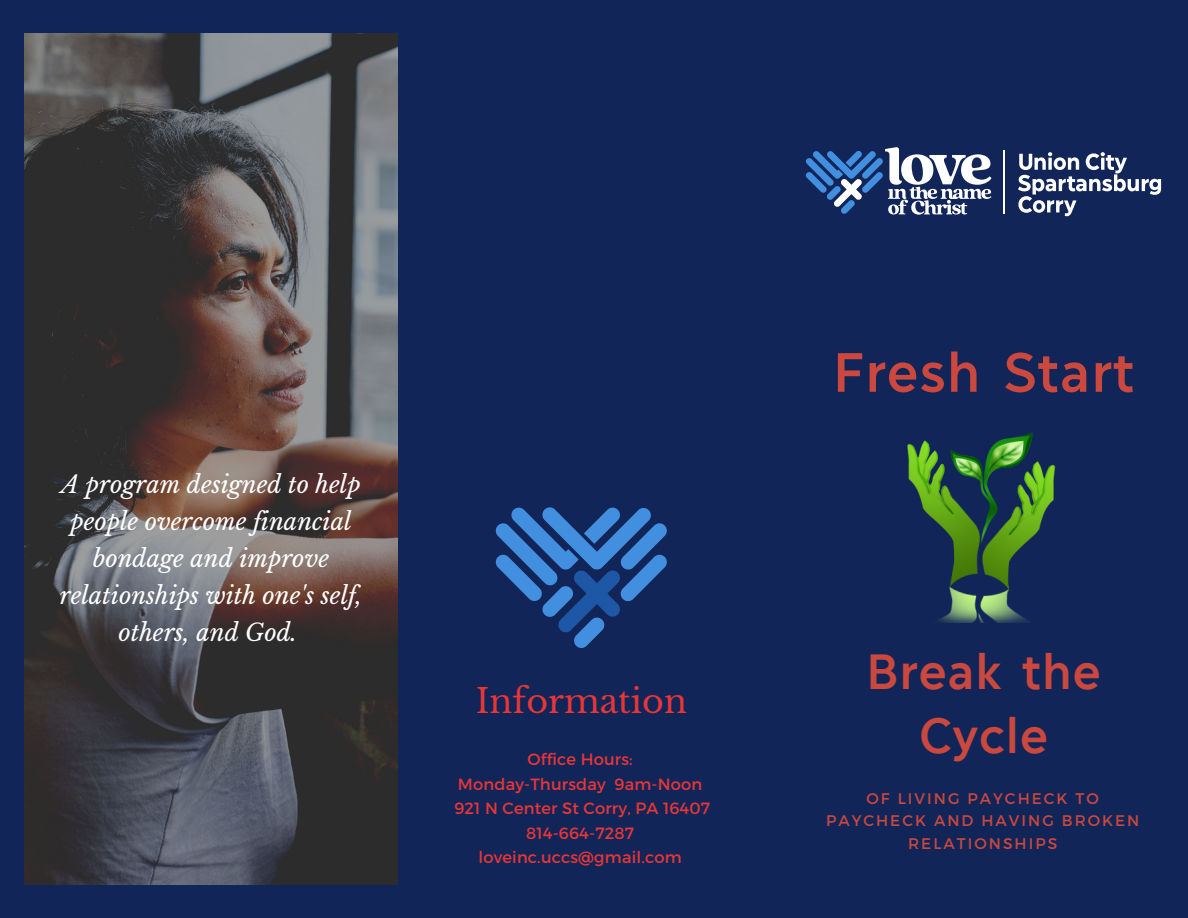
<style>
.page{position:relative;width:1188px;height:918px;background:#122559}
.page>*{position:absolute;margin:0;border:0;box-sizing:border-box;transform-origin:0 0}
.t1{font:600 55.2px "Ilisarniq";color:#ca483d}
.t2{font:600 49.2px/64.2px "Ilisarniq";color:#ca483d;text-align:center}
.t3{font:33.3px "Libre Baskerville";color:#e83636}
.t4{font:italic 23.7px/37.2px "Libre Baskerville";color:#fff;text-align:center}
.t5{font:16.2px/24.5px "Montserrat";letter-spacing:.01em;color:#e83636;text-align:center}
.t6{font:15.3px/22.5px "Montserrat";letter-spacing:.13em;color:#ca483d;text-align:center}
</style>
<div class="page">
<img style="left:24px;top:33px;width:374px;height:852px">
<img style="left:907px;top:433px;width:149px;height:189px">
<svg style="left:496px;top:508px;width:171px;height:140px"></svg>
<svg style="left:1018px;top:152px;width:143px;height:64px"></svg>
<hr style="left:1003px;top:150px;width:2px;height:63px;background:#fff">
<svg style="left:806px;top:147px;width:186px;height:68px"></svg>
<p class="t4" style="left:60px;top:466px;width:304px">A program designed to help people overcome financial bondage and improve relationships with one's self, others, and God.</p>
<h3 class="t3" style="left:476px;top:681px;width:213px">Information</h3>
<p class="t5" style="left:454px;top:746px;width:257px">Office Hours:<br>Monday-Thursday 9am-Noon<br>921 N Center St Corry, PA 16407<br>814-664-7287 loveinc.uccs@gmail.com</p>
<h1 class="t1" style="left:832px;top:334px;width:304px">Fresh Start</h1>
<h2 class="t2" style="left:866px;top:635px;width:237px">Break the<br>Cycle</h2>
<p class="t6" style="left:826px;top:786px;width:315px">OF LIVING PAYCHECK TO<br>PAYCHECK AND HAVING BROKEN<br>RELATIONSHIPS</p>
</div>
